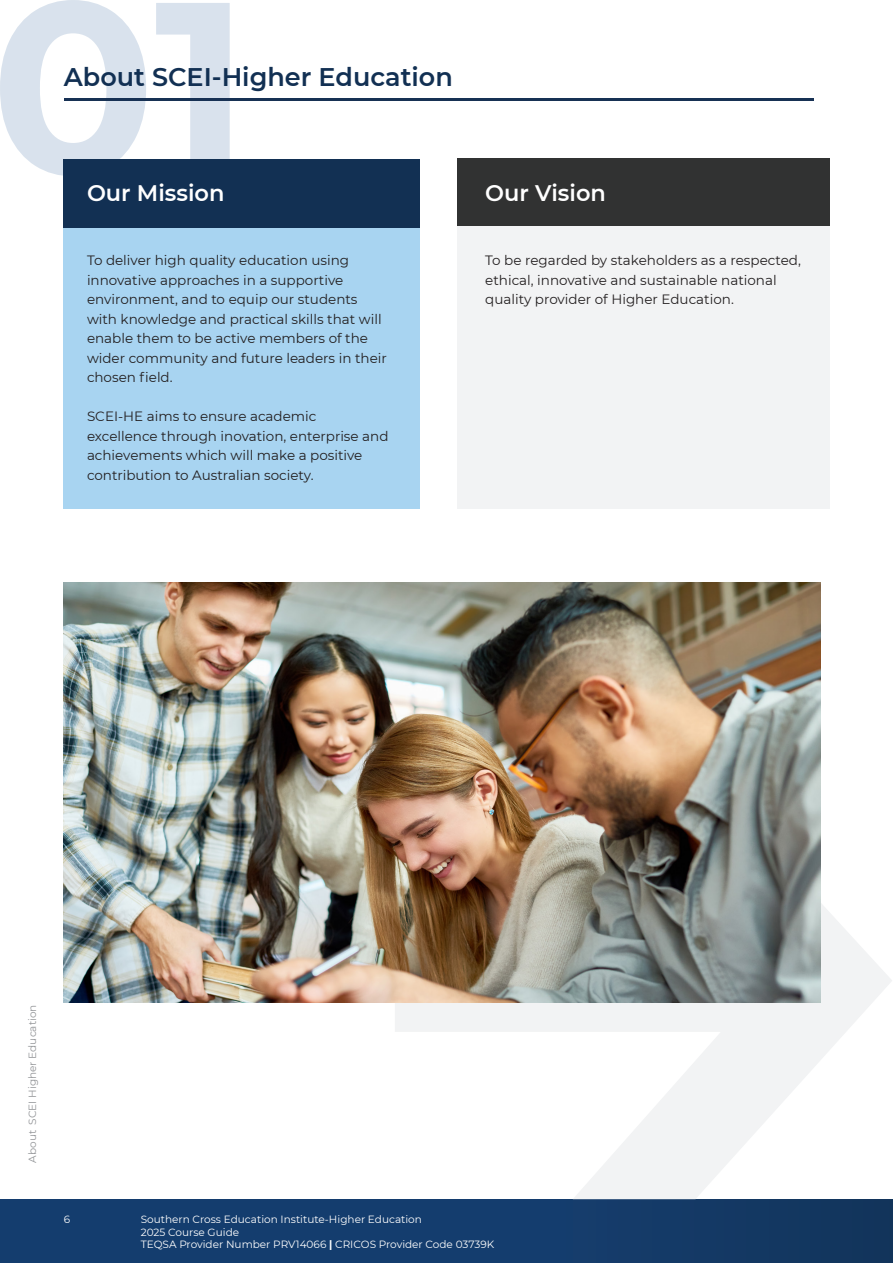
<style>
.page{position:relative;width:893px;height:1263px;background:#fff}
.page>*{position:absolute;margin:0;border:0;box-sizing:border-box;transform-origin:0 0}
.Headings_2_Pages{font:600 25.5px "Montserrat";color:#123053}
.Subheading{font:600 22.5px "Montserrat";color:#fff}
.t1{font:13.5px/19.5px "Montserrat";color:#231f20}
.t2{font:10.5px/12.6px "Montserrat";color:#fff}
.t3{font:10.5px "Montserrat";color:#939598}
.s1{font-weight:700}
</style>
<div class="page">
<div style="left:0;top:1199px;width:893px;height:64px;background:linear-gradient(to right,#143f73,#133862)"></div>
<svg style="left:0;top:0;width:230px;height:176px"></svg>
<svg style="left:395px;top:766px;width:497px;height:433px"></svg>
<div style="left:64px;top:160px;width:356px;height:348px;background:#a8d4f1"></div>
<div style="left:64px;top:160px;width:356px;height:68px;background:#123053"></div>
<div style="left:458px;top:158px;width:372px;height:350px;background:#f2f3f4"></div>
<div style="left:458px;top:158px;width:372px;height:68px;background:#313232"></div>
<img style="left:64px;top:583px;width:756px;height:419px">
<hr style="left:64px;top:98px;width:749px;height:2px;background:#173154">
<p class="Headings_2_Pages" style="left:64px;top:59px;width:391px">About SCEI-Higher Education</p>
<p class="Subheading" style="left:87px;top:177px;width:139px">Our Mission</p>
<p class="Subheading" style="left:485px;top:177px;width:122px">Our Vision</p>
<p class="t1" style="left:87px;top:250px;width:301px">To deliver high quality education using innovative approaches in a supportive environment, and to equip our students with knowledge and practical skills that will enable them to be active members of the wider community and future leaders in their chosen field.</p>
<p class="t1" style="left:87px;top:406px;width:303px">SCEI-HE aims to ensure academic excellence through inovation, enterprise and achievements which will make a positive contribution to Australian society.</p>
<p class="t1" style="left:485px;top:250px;width:317px">To be regarded by stakeholders as a respected, ethical, innovative and sustainable national quality provider of Higher Education.</p>
<p class="t3" style="left:25px;top:1162px;width:160px;rotate:-90deg">About SCEI Higher Education</p>
<p class="t2" style="left:64px;top:1212px;width:8px">6</p>
<p class="t2" style="left:141px;top:1212px;width:355px">Southern Cross Education Institute-Higher Education<br>2025 Course Guide<br>TEQSA Provider Number PRV14066 <span class="s1">|</span> CRICOS Provider Code 03739K</p>
</div>
